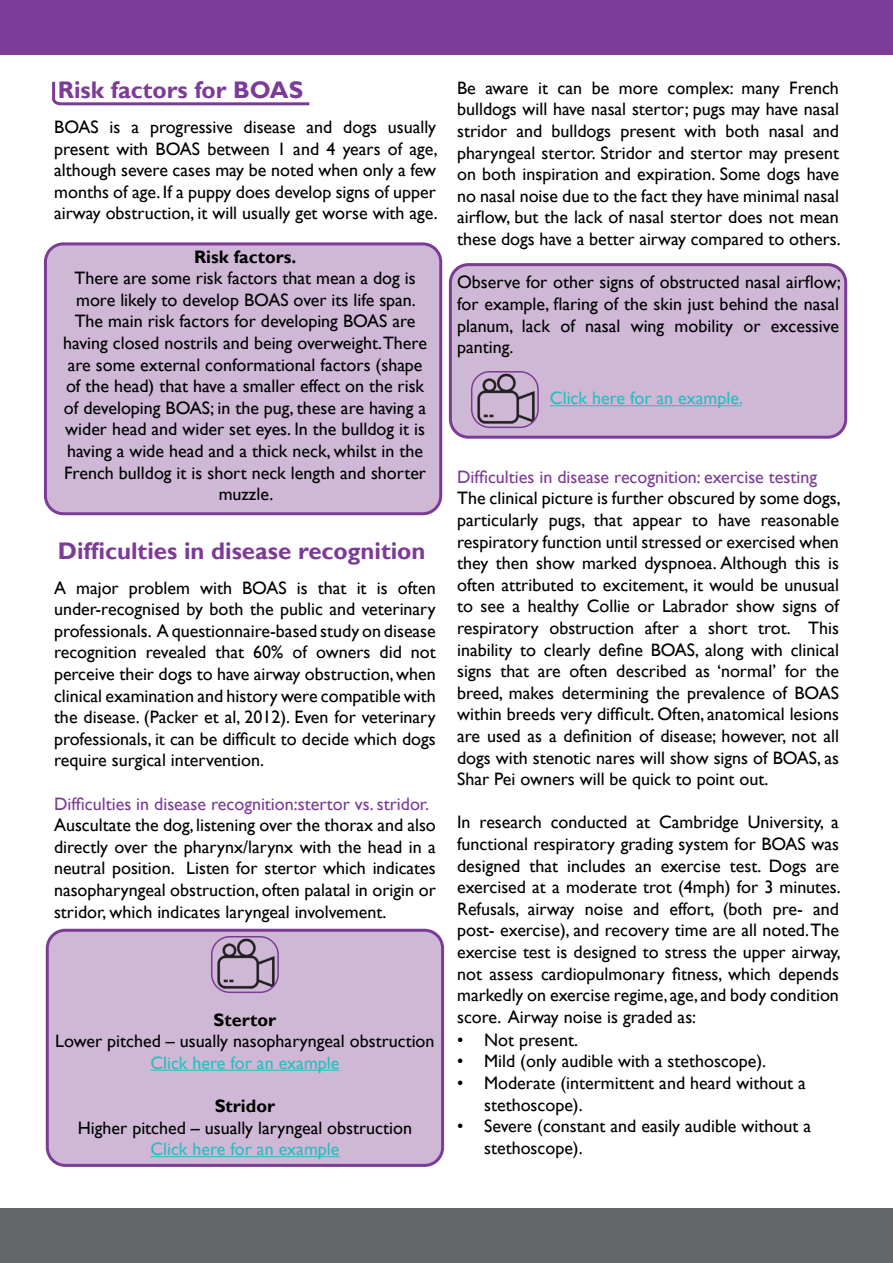
<style>
.page{position:relative;width:893px;height:1263px;background:#fff}
.page>*{position:absolute;margin:0;border:0;box-sizing:border-box;transform-origin:0 0}
.t1{font:700 24px "Gill Sans";color:#7c3b97}
.t2{font:18px/21.6px "Gill Sans";color:#000;text-align:justify}
.t3{font:18px "Gill Sans";color:#7c3b97}
.t4{font:18px "Gill Sans";color:#27bdbe}
.t5{font:700 18px "Gill Sans";color:#000}
</style>
<div class="page">
<div style="left:450px;top:265px;width:396px;height:172px;background:#ceb8d6;border-radius:18px"></div>
<div style="left:449px;top:263px;width:398px;height:176px;border:3px solid #7c3b97;border-radius:18px"></div>
<div style="left:47px;top:930px;width:396px;height:235px;background:#ceb8d6;border-radius:18px"></div>
<div style="left:46px;top:929px;width:398px;height:238px;border:3px solid #7c3b97;border-radius:18px"></div>
<div style="left:45px;top:244px;width:396px;height:270px;background:#ceb8d6;border-radius:18px"></div>
<div style="left:44px;top:242px;width:398px;height:273px;border:3px solid #7c3b97;border-radius:18px"></div>
<div style="left:0;top:0;width:893px;height:54px;background:#7c3b97"></div>
<div style="left:0;top:1209px;width:893px;height:54px;background:#646569"></div>
<svg style="left:52px;top:81px;width:258px;height:25px"></svg>
<hr style="left:150px;top:1070px;width:189px;height:1px;background:#27bdbe">
<hr style="left:150px;top:1156px;width:189px;height:1px;background:#27bdbe">
<img style="left:472px;top:372px;width:64px;height:55px">
<div style="left:471px;top:371px;width:68px;height:57px;border:2px solid #7c3b97;border-radius:18px"></div>
<img style="left:212px;top:937px;width:64px;height:55px">
<div style="left:211px;top:936px;width:68px;height:57px;border:2px solid #7c3b97;border-radius:18px"></div>
<hr style="left:550px;top:405px;width:191px;height:1px;background:#27bdbe">
<h1 class="t1" style="left:58px;top:76px;width:247px">Risk factors for BOAS</h1>
<p class="t2" style="left:54px;top:116px;width:385px">BOAS is a progressive disease and dogs usually present with BOAS between 1 and 4 years of age, although severe cases may be noted when only a few months of age. If a puppy does develop signs of upper airway obstruction, it will usually get worse with age.</p>
<p class="t5" style="left:194px;top:246px;width:104px">Risk factors.</p>
<p class="t2" style="left:63px;top:268px;width:365px;text-align:center">There are some risk factors that mean a dog is more likely to develop BOAS over its life span.<br>The main risk factors for developing BOAS are having closed nostrils and being overweight.There are some external conformational factors (shape of the head) that have a smaller effect on the risk of developing BOAS; in the pug, these are having a wider head and wider set eyes. In the bulldog it is having a wide head and a thick neck, whilst in the French bulldog it is short neck length and shorter muzzle.</p>
<h1 class="t1" style="left:58px;top:536px;width:369px">Difficulties in disease recognition</h1>
<p class="t2" style="left:54px;top:577px;width:383px">A major problem with BOAS is that it is often under-recognised by both the public and veterinary professionals. A questionnaire-based study on disease recognition revealed that 60% of owners did not perceive their dogs to have airway obstruction, when clinical examination and history were compatible with the disease. (Packer et al, 2012). Even for veterinary professionals, it can be difficult to decide which dogs require surgical intervention.</p>
<p class="t3" style="left:54px;top:793px;width:377px">Difficulties in disease recognition:stertor vs. stridor.</p>
<p class="t2" style="left:54px;top:815px;width:383px">Auscultate the dog, listening over the thorax and also directly over the pharynx/larynx with the head in a neutral position. Listen for stertor which indicates nasopharyngeal obstruction, often palatal in origin or stridor, which indicates laryngeal involvement.</p>
<p class="t5" style="left:214px;top:1009px;width:64px">Stertor</p>
<p class="t2" style="left:55px;top:1031px;width:381px">Lower pitched – usually nasopharyngeal obstruction</p>
<p class="t4" style="left:150px;top:1052px;width:190px">Click here for an example</p>
<p class="t5" style="left:215px;top:1095px;width:62px">Stridor</p>
<p class="t2" style="left:78px;top:1117px;width:336px">Higher pitched – usually laryngeal obstruction</p>
<p class="t4" style="left:150px;top:1139px;width:190px">Click here for an example</p>
<p class="t2" style="left:457px;top:77px;width:385px">Be aware it can be more complex: many French bulldogs will have nasal stertor; pugs may have nasal stridor and bulldogs present with both nasal and pharyngeal stertor. Stridor and stertor may present on both inspiration and expiration. Some dogs have no nasal noise due to the fact they have minimal nasal airflow, but the lack of nasal stertor does not mean these dogs have a better airway compared to others.</p>
<p class="t2" style="left:457px;top:272px;width:385px">Observe for other signs of obstructed nasal airflow; for example, flaring of the skin just behind the nasal planum, lack of nasal wing mobility or excessive panting.</p>
<p class="t4" style="left:550px;top:388px;width:195px">Click here for an example.</p>
<p class="t3" style="left:457px;top:466px;width:361px">Difficulties in disease recognition: exercise testing</p>
<p class="t2" style="left:457px;top:488px;width:385px">The clinical picture is further obscured by some dogs, particularly pugs, that appear to have reasonable respiratory function until stressed or exercised when they then show marked dyspnoea. Although this is often attributed to excitement, it would be unusual to see a healthy Collie or Labrador show signs of respiratory obstruction after a short trot. This inability to clearly define BOAS, along with clinical signs that are often described as ‘normal’ for the breed, makes determining the prevalence of BOAS within breeds very difficult. Often, anatomical lesions are used as a definition of disease; however, not all dogs with stenotic nares will show signs of BOAS, as Shar Pei owners will be quick to point out.</p>
<p class="t2" style="left:457px;top:812px;width:385px">In research conducted at Cambridge University, a functional respiratory grading system for BOAS was designed that includes an exercise test. Dogs are exercised at a moderate trot (4mph) for 3 minutes.<br>Refusals, airway noise and effort, (both pre- and post- exercise), and recovery time are all noted. The exercise test is designed to stress the upper airway, not assess cardiopulmonary fitness, which depends markedly on exercise regime, age, and body condition score. Airway noise is graded as:</p>
<p class="t2" style="left:457px;top:1029px;width:122px">• Not present.</p>
<p class="t2" style="left:457px;top:1051px;width:311px">• Mild (only audible with a stethoscope).</p>
<p class="t2" style="left:484px;top:1072px;width:323px;text-indent:-27px">• Moderate (intermittent and heard without a stethoscope).</p>
<p class="t2" style="left:484px;top:1116px;width:328px;text-indent:-27px">• Severe (constant and easily audible without a stethoscope).</p>
</div>
